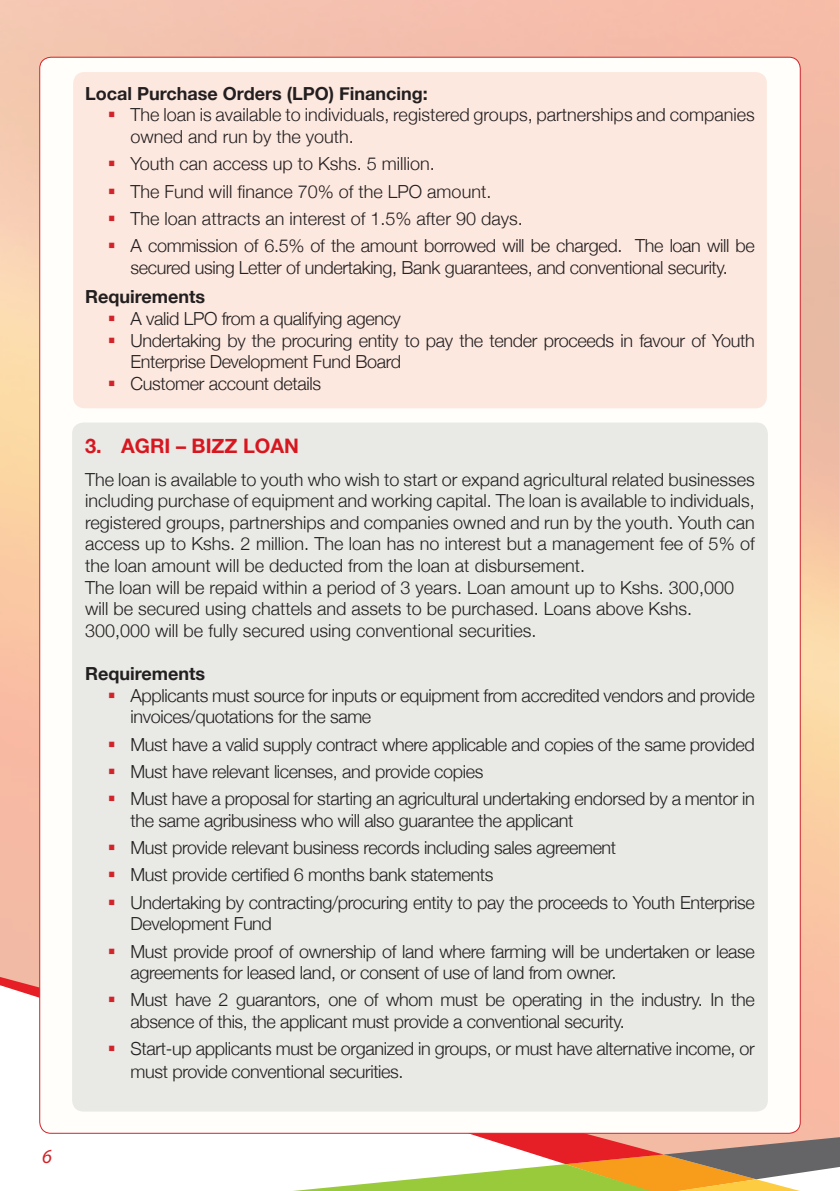
<style>
.page{position:relative;width:840px;height:1191px;background:#fff}
.page>*{position:absolute;margin:0;border:0;box-sizing:border-box;transform-origin:0 0}
.t1{font:700 20px "Helvetica Neue";color:#d7171f}
.t2{font:italic 20px "Myriad Pro";color:#d1232a}
.t3{font:300 18px/21.6px "Helvetica Neue";letter-spacing:-.02em;color:#231f20}
.t4{font:300 18px/21.6px "Helvetica Neue";color:#231f20}
.t5{font:700 18px "Helvetica Neue";color:#231f20}
.s1{color:#d1232a}
</style>
<div class="page">
<img style="left:0;top:0;width:839px;height:975px">
<hr style="left:839px;top:0;width:1px;height:1191px;background:#231f20">
<div style="left:663px;top:975px;width:176px;height:162px;background:#f9baa3"></div>
<svg style="left:0;top:972px;width:663px;height:165px"></svg>
<svg style="left:293px;top:1137px;width:546px;height:54px"></svg>
<div style="left:40px;top:57px;width:759px;height:1076px;background:#fffefa;border-radius:11px"></div>
<div style="left:73px;top:72px;width:693px;height:336px;background:#fde8df;border-radius:11px"></div>
<div style="left:72px;top:422px;width:695px;height:689px;background:#e9e9e6;border-radius:11px"></div>
<p class="t2" style="left:42px;top:1143px;width:11px">6</p>
<p class="t5" style="left:85px;top:79px;width:344px">Local Purchase Orders (LPO) Financing:</p>
<p class="t4" style="left:130px;top:103px;width:625px;text-indent:-23px"><span class="s1">▪</span> The loan is available to individuals, registered groups, partnerships and companies owned and run by the youth.</p>
<p class="t4" style="left:108px;top:152px;width:328px"><span class="s1">▪</span> Youth can access up to Kshs. 5 million.</p>
<p class="t4" style="left:108px;top:179px;width:385px"><span class="s1">▪</span> The Fund will finance 70% of the LPO amount.</p>
<p class="t4" style="left:108px;top:206px;width:416px"><span class="s1">▪</span> The loan attracts an interest of 1.5% after 90 days.</p>
<p class="t3" style="left:108px;top:234px;width:648px;text-align:center"><span class="s1">▪</span> A commission of 6.5% of the amount borrowed will be charged. The loan will be secured using Letter of undertaking, Bank guarantees, and conventional security.</p>
<p class="t5" style="left:85px;top:283px;width:121px">Requirements</p>
<p class="t3" style="left:108px;top:306px;width:294px"><span class="s1">▪</span> A valid LPO from a qualifying agency</p>
<p class="t3" style="left:130px;top:328px;width:625px;text-indent:-23px"><span class="s1">▪</span> Undertaking by the procuring entity to pay the tender proceeds in favour of Youth<br>Enterprise Development Fund Board</p>
<p class="t3" style="left:108px;top:371px;width:215px"><span class="s1">▪</span> Customer account details</p>
<p class="t1" style="left:85px;top:430px;width:215px">3. AGRI – BIZZ LOAN</p>
<p class="t4" style="left:85px;top:467px;width:670px">The loan is available to youth who wish to start or expand agricultural related businesses including purchase of equipment and working capital. The loan is available to individuals, registered groups, partnerships and companies owned and run by the youth. Youth can access up to Kshs. 2 million. The loan has no interest but a management fee of 5% of the loan amount will be deducted from the loan at disbursement.<br>The loan will be repaid within a period of 3 years. Loan amount up to Kshs. 300,000 will be secured using chattels and assets to be purchased. Loans above Kshs.<br>300,000 will be fully secured using conventional securities.</p>
<p class="t5" style="left:85px;top:659px;width:121px">Requirements</p>
<p class="t3" style="left:130px;top:683px;width:625px;text-indent:-23px"><span class="s1">▪</span> Applicants must source for inputs or equipment from accredited vendors and provide invoices/quotations for the same</p>
<p class="t3" style="left:108px;top:732px;width:648px"><span class="s1">▪</span> Must have a valid supply contract where applicable and copies of the same provided</p>
<p class="t3" style="left:108px;top:759px;width:377px"><span class="s1">▪</span> Must have relevant licenses, and provide copies</p>
<p class="t3" style="left:130px;top:786px;width:625px;text-indent:-23px"><span class="s1">▪</span> Must have a proposal for starting an agricultural undertaking endorsed by a mentor in the same agribusiness who will also guarantee the applicant</p>
<p class="t3" style="left:108px;top:835px;width:509px"><span class="s1">▪</span> Must provide relevant business records including sales agreement</p>
<p class="t3" style="left:108px;top:862px;width:387px"><span class="s1">▪</span> Must provide certified 6 months bank statements</p>
<p class="t3" style="left:130px;top:890px;width:625px;text-indent:-23px"><span class="s1">▪</span> Undertaking by contracting/procuring entity to pay the proceeds to Youth Enterprise<br>Development Fund</p>
<p class="t3" style="left:130px;top:939px;width:625px;text-indent:-23px"><span class="s1">▪</span> Must provide proof of ownership of land where farming will be undertaken or lease agreements for leased land, or consent of use of land from owner.</p>
<p class="t3" style="left:130px;top:988px;width:625px;text-indent:-23px"><span class="s1">▪</span> Must have 2 guarantors, one of whom must be operating in the industry. In the absence of this, the applicant must provide a conventional security.</p>
<p class="t3" style="left:130px;top:1036px;width:625px;line-height:22.8px;text-indent:-23px"><span class="s1">▪</span> Start-up applicants must be organized in groups, or must have alternative income, or must provide conventional securities.</p>
</div>
